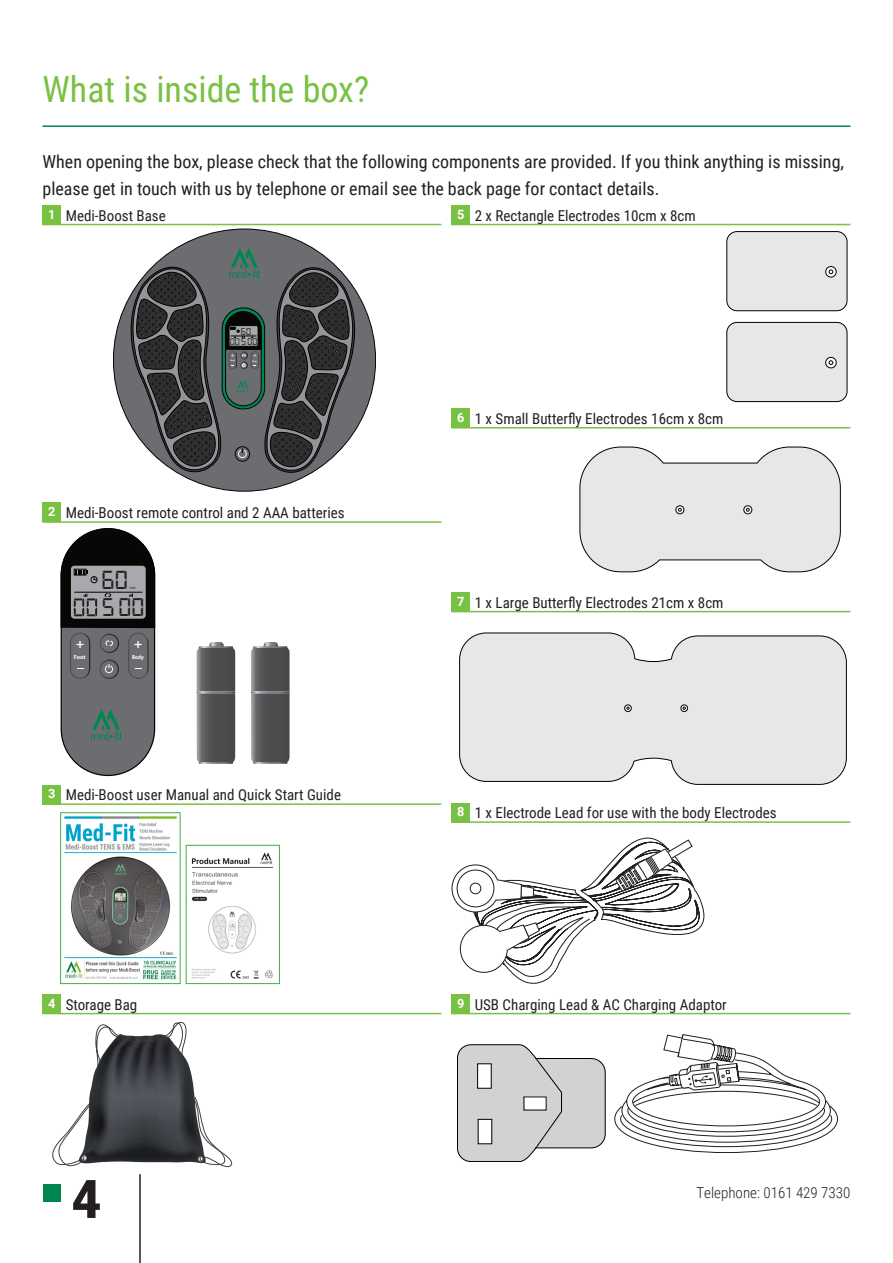
<style>
.page{position:relative;width:893px;height:1263px;background:#fff}
.page>*{position:absolute;margin:0;border:0;box-sizing:border-box;transform-origin:0 0}
.t1{font:700 57px "Coolvetica Rg";color:#231f20}
.t2{font:36px "Roboto Condensed";color:#79c142}
.t3{font:27.75px "Digital 7";color:#231f20}
.t4{font:27.3px "Digital 7";color:#231f20}
.Paragraph_Style_1{font:18px/27px "Roboto Condensed";color:#231f20}
.Paragraph_Style_1-2{font:15px "Roboto Condensed";color:#231f20}
.t5{font:300 15px "Roboto Condensed";color:#231f20}
.t6{font:700 13.2px "Myriad Pro";color:#fff;scale:1.04 1}
.t7{font:700 12.75px "Roboto";color:#fff}
.t8{font:10.65px "Digital 7";color:#231f20}
.t9{font:10.35px "Digital 7";color:#231f20}
.t10{font:700 5.85px "Myriad Pro";letter-spacing:.005em;color:#fff}
.t11{font:700 5.85px "Myriad Pro";letter-spacing:.005em;color:#fff;scale:.88 1}
.t12{font:700 4.95px "Myriad Pro";color:#fff;scale:1.04 1}
.t13{font:3.6px "Arial";color:#231f20}
.t14{font:700 2.25px "Myriad Pro";letter-spacing:.005em;color:#fff}
.t15{font:700 2.25px "Myriad Pro";letter-spacing:.005em;color:#fff;scale:.88 1}
</style>
<div class="page">
<div style="left:44px;top:1184px;width:17px;height:17px;background:#008751"></div>
<hr style="left:139px;top:1174px;width:2px;height:89px;background:#231f20">
<hr style="left:43px;top:125px;width:807px;height:2px;background:#008751">
<svg style="left:113px;top:229px;width:263px;height:262px"></svg>
<svg style="left:120px;top:247px;width:246px;height:233px;background:#626465"></svg>
<div style="left:727px;top:322px;width:120px;height:80px;background:#e6e7e9;border-radius:10px"></div>
<div style="left:726px;top:322px;width:121px;height:80px;border:1px solid #030303;border-radius:10px"></div>
<div style="left:727px;top:232px;width:120px;height:79px;background:#e6e7e9;border-radius:10px"></div>
<div style="left:726px;top:231px;width:121px;height:80px;border:1px solid #030303;border-radius:10px"></div>
<svg style="left:825px;top:356px;width:12px;height:13px"></svg>
<svg style="left:825px;top:266px;width:12px;height:12px"></svg>
<svg style="left:579px;top:446px;width:262px;height:127px;background:#e4e5e7"></svg>
<svg style="left:459px;top:632px;width:388px;height:153px;background:#e3e4e6"></svg>
<svg style="left:681px;top:704px;width:8px;height:8px"></svg>
<svg style="left:623px;top:704px;width:9px;height:8px"></svg>
<svg style="left:452px;top:838px;width:252px;height:145px"></svg>
<svg style="left:615px;top:1034px;width:223px;height:119px"></svg>
<svg style="left:457px;top:1044px;width:148px;height:118px"></svg>
<svg style="left:197px;top:642px;width:39px;height:122px;background:#606162"></svg>
<svg style="left:197px;top:691px;width:38px;height:2px"></svg>
<svg style="left:251px;top:642px;width:39px;height:122px;background:#606062"></svg>
<svg style="left:251px;top:691px;width:39px;height:2px"></svg>
<div style="left:61px;top:529px;width:94px;height:246px;background:#6c6d70;border-radius:47px"></div>
<div style="left:61px;top:528px;width:94px;height:248px;border:1px solid #040503;border-radius:47px"></div>
<svg style="left:91px;top:709px;width:31px;height:31px"></svg>
<div style="left:70px;top:632px;width:20px;height:47px;border:1px solid #fff;border-radius:10px"></div>
<div style="left:128px;top:632px;width:20px;height:47px;border:1px solid #fff;border-radius:10px"></div>
<div style="left:100px;top:659px;width:19px;height:20px;border:1px solid #fff;border-radius:50%"></div>
<div style="left:100px;top:634px;width:19px;height:19px;border:1px solid #fff;border-radius:50%"></div>
<svg style="left:105px;top:664px;width:8px;height:9px"></svg>
<svg style="left:106px;top:640px;width:7px;height:6px"></svg>
<svg style="left:61px;top:529px;width:94px;height:100px;background:#5d5c5d"></svg>
<hr style="left:43px;top:224px;width:398px;height:1px;background:#79c142">
<div style="left:43px;top:205px;width:18px;height:20px;background:#79c142"></div>
<hr style="left:43px;top:521px;width:398px;height:2px;background:#79c142">
<div style="left:43px;top:503px;width:18px;height:19px;background:#79c142"></div>
<hr style="left:43px;top:803px;width:398px;height:2px;background:#79c142">
<div style="left:43px;top:785px;width:18px;height:19px;background:#79c142"></div>
<hr style="left:43px;top:1013px;width:398px;height:1px;background:#79c142">
<div style="left:43px;top:994px;width:18px;height:19px;background:#79c142"></div>
<hr style="left:452px;top:1013px;width:398px;height:1px;background:#79c142">
<div style="left:452px;top:994px;width:18px;height:19px;background:#79c142"></div>
<hr style="left:452px;top:224px;width:398px;height:1px;background:#79c142">
<div style="left:452px;top:205px;width:18px;height:20px;background:#79c142"></div>
<hr style="left:452px;top:427px;width:398px;height:1px;background:#79c142">
<div style="left:452px;top:409px;width:18px;height:19px;background:#79c142"></div>
<hr style="left:452px;top:611px;width:398px;height:1px;background:#79c142">
<div style="left:452px;top:592px;width:18px;height:20px;background:#79c142"></div>
<hr style="left:452px;top:821px;width:398px;height:2px;background:#79c142">
<div style="left:452px;top:803px;width:18px;height:19px;background:#79c142"></div>
<svg style="left:52px;top:1022px;width:180px;height:145px"></svg>
<img style="left:64px;top:816px;width:113px;height:164px">
<div style="left:60px;top:812px;width:120px;height:172px;border:1px solid #40ae49"></div>
<img style="left:191px;top:852px;width:83px;height:127px">
<div style="left:186px;top:845px;width:94px;height:139px;border:1px solid #40ae49"></div>
<p class="t2" style="left:43px;top:63px;width:328px">What is inside the box?</p>
<p class="Paragraph_Style_1" style="left:43px;top:147px;width:803px">When opening the box, please check that the following components are provided. If you think anything is missing, please get in touch with us by telephone or email see the back page for contact details.</p>
<p class="t7" style="left:48px;top:205px;width:9px">1</p>
<p class="Paragraph_Style_1-2" style="left:66px;top:205px;width:102px">Medi-Boost Base</p>
<p class="t7" style="left:457px;top:205px;width:9px">5</p>
<p class="Paragraph_Style_1-2" style="left:475px;top:205px;width:222px">2 x Rectangle Electrodes 10cm x 8cm</p>
<p class="t8" style="left:241px;top:327px;width:12px">60</p>
<p class="t9" style="left:241px;top:337px;width:18px">500</p>
<p class="t12" style="left:231px;top:352px;width:4px">+</p>
<p class="t12" style="left:253px;top:352px;width:4px">+</p>
<p class="t14" style="left:230px;top:359px;width:6px">Foot</p>
<p class="t15" style="left:253px;top:359px;width:7px">Body</p>
<p class="t7" style="left:48px;top:503px;width:9px">2</p>
<p class="Paragraph_Style_1-2" style="left:66px;top:502px;width:280px">Medi-Boost remote control and 2 AAA batteries</p>
<p class="t3" style="left:102px;top:568px;width:28px">60</p>
<p class="t4" style="left:102px;top:595px;width:44px">500</p>
<p class="t13" style="left:130px;top:586px;width:7px">min</p>
<p class="t6" style="left:76px;top:635px;width:9px">+</p>
<p class="t6" style="left:134px;top:635px;width:9px">+</p>
<p class="t10" style="left:74px;top:653px;width:13px">Foot</p>
<p class="t11" style="left:132px;top:654px;width:15px">Body</p>
<p class="t7" style="left:48px;top:785px;width:9px">3</p>
<p class="Paragraph_Style_1-2" style="left:66px;top:784px;width:277px">Medi-Boost user Manual and Quick Start Guide</p>
<p class="t7" style="left:457px;top:408px;width:9px">6</p>
<p class="Paragraph_Style_1-2" style="left:475px;top:408px;width:250px">1 x Small Butterfly Electrodes 16cm x 8cm</p>
<p class="t7" style="left:457px;top:592px;width:9px">7</p>
<p class="Paragraph_Style_1-2" style="left:475px;top:592px;width:250px">1 x Large Butterfly Electrodes 21cm x 8cm</p>
<p class="t7" style="left:457px;top:803px;width:9px">8</p>
<p class="Paragraph_Style_1-2" style="left:475px;top:802px;width:303px">1 x Electrode Lead for use with the body Electrodes</p>
<p class="t7" style="left:48px;top:994px;width:9px">4</p>
<p class="Paragraph_Style_1-2" style="left:66px;top:994px;width:73px">Storage Bag</p>
<p class="t7" style="left:457px;top:994px;width:9px">9</p>
<p class="Paragraph_Style_1-2" style="left:475px;top:994px;width:254px">USB Charging Lead &amp; AC Charging Adaptor</p>
<h1 class="t1" style="left:73px;top:1165px;width:29px">4</h1>
<p class="t5" style="left:696px;top:1182px;width:155px">Telephone: 0161 429 7330</p>
</div>
